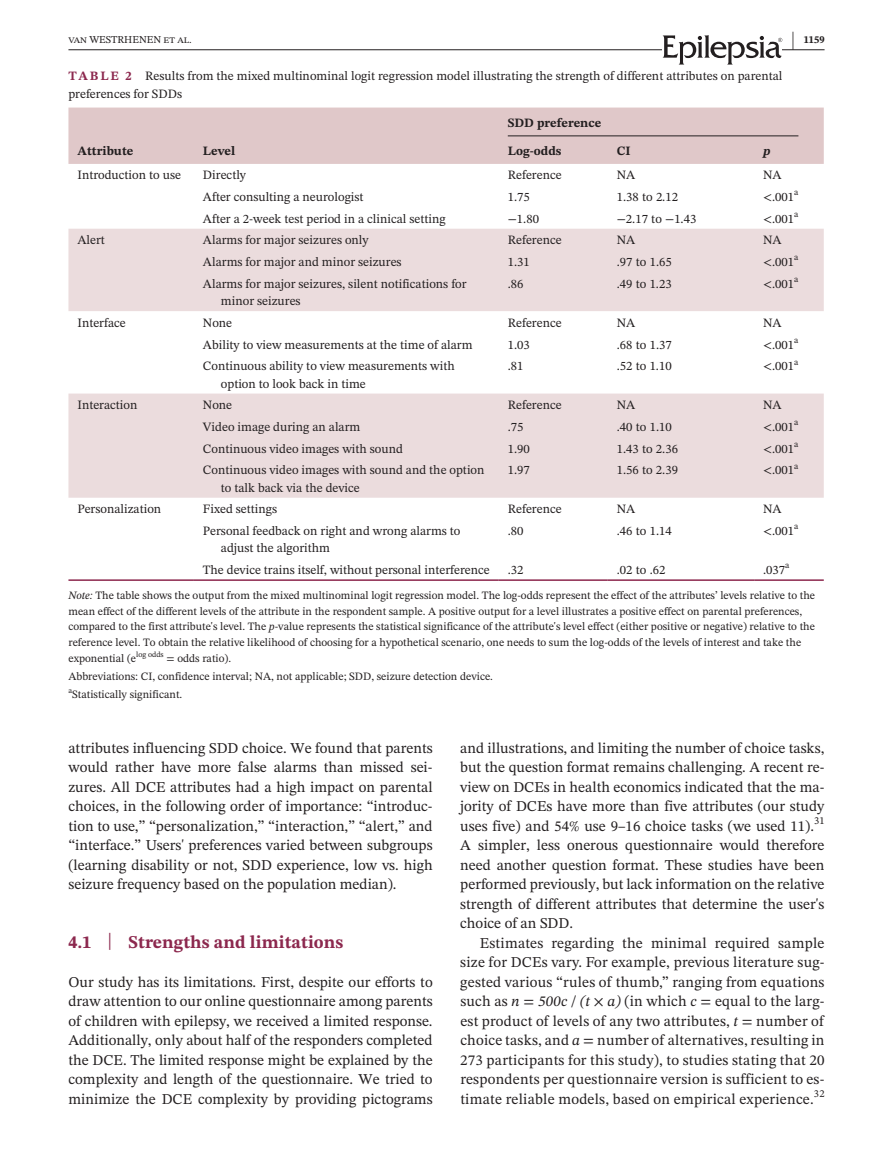
<style>
.page{position:relative;width:893px;height:1174px;background:#fff}
.page>*{position:absolute;margin:0;border:0;box-sizing:border-box;transform-origin:0 0}
.t1{font:700 21px "STIX Two Text";color:#231f20;scale:.42 1}
.t2{font:700 18px "STIX Two Text";color:#8c284e}
.t3{font:15px/19.5px "STIX Two Text";color:#231f20;text-align:justify}
.t4{font:12.75px/17.2px "STIX Two Text";color:#231f20}
.t5{font:700 12.75px "STIX Two Text";color:#231f20}
.t6{font:italic 700 12.75px "STIX Two Text";color:#231f20}
.t7{font:11.25px/15.8px "STIX Two Text";color:#231f20}
.t8{font:10.5px "STIX Two Text";color:#231f20}
.t9{font:700 10.5px "STIX Two Text";color:#231f20}
.t10{font:8.85px "STIX Two Text";color:#231f20}
.t11{font:7.8px "STIX Two Text";color:#231f20}
.s1{font-weight:700;color:#8c284e}
.s2{font-style:italic}
.s3{font-weight:400;font-size:23.7px}
</style>
<div class="page">
<hr style="left:68px;top:49px;width:756px;height:1px;background:#231f20">
<svg style="left:663px;top:35px;width:119px;height:30px"></svg>
<div style="left:68px;top:108px;width:756px;height:56px;background:#e0c8c9"></div>
<svg style="left:68px;top:229px;width:756px;height:269px;fill:#ebdcdd"></svg>
<hr style="left:68px;top:579px;width:126px;height:2px;background:#8c284e">
<hr style="left:194px;top:579px;width:305px;height:2px;background:#8c284e">
<hr style="left:499px;top:579px;width:109px;height:2px;background:#8c284e">
<hr style="left:608px;top:579px;width:146px;height:2px;background:#8c284e">
<hr style="left:754px;top:579px;width:70px;height:2px;background:#8c284e">
<hr style="left:508px;top:135px;width:290px;height:1px;background:#231f20">
<h1 class="t1" style="left:792px;top:24px;width:8px">|</h1>
<p class="t8" style="left:68px;top:32px;width:125px">van WESTRHENEN et al.</p>
<p class="t9" style="left:804px;top:32px;width:22px">1159</p>
<p class="t4" style="left:68px;top:66px;width:716px;line-height:18px"><span class="s1">TABLE 2</span> Results from the mixed multinominal logit regression model illustrating the strength of different attributes on parental preferences for SDDs</p>
<p class="t5" style="left:77px;top:141px;width:57px">Attribute</p>
<p class="t5" style="left:203px;top:141px;width:34px">Level</p>
<p class="t5" style="left:508px;top:113px;width:95px">SDD preference</p>
<p class="t5" style="left:508px;top:141px;width:55px">Log-odds</p>
<p class="t5" style="left:617px;top:141px;width:15px">CI</p>
<p class="t6" style="left:763px;top:141px;width:9px">p</p>
<p class="t4" style="left:77px;top:166px;width:105px">Introduction to use</p>
<p class="t4" style="left:203px;top:166px;width:45px">Directly</p>
<p class="t4" style="left:508px;top:166px;width:55px">Reference</p>
<p class="t4" style="left:617px;top:166px;width:20px">NA</p>
<p class="t4" style="left:763px;top:166px;width:20px">NA</p>
<p class="t4" style="left:203px;top:188px;width:162px">After consulting a neurologist</p>
<p class="t4" style="left:508px;top:188px;width:24px">1.75</p>
<p class="t4" style="left:617px;top:188px;width:63px">1.38 to 2.12</p>
<p class="t4" style="left:763px;top:188px;width:33px">&lt;.001</p>
<p class="t10" style="left:794px;top:186px;width:6px">a</p>
<p class="t4" style="left:203px;top:210px;width:244px">After a 2-week test period in a clinical setting</p>
<p class="t4" style="left:508px;top:210px;width:33px">−1.80</p>
<p class="t4" style="left:617px;top:210px;width:81px">−2.17 to −1.43</p>
<p class="t4" style="left:763px;top:210px;width:33px">&lt;.001</p>
<p class="t10" style="left:794px;top:208px;width:6px">a</p>
<p class="t4" style="left:77px;top:231px;width:29px">Alert</p>
<p class="t4" style="left:203px;top:231px;width:167px">Alarms for major seizures only</p>
<p class="t4" style="left:508px;top:231px;width:55px">Reference</p>
<p class="t4" style="left:617px;top:231px;width:20px">NA</p>
<p class="t4" style="left:763px;top:231px;width:20px">NA</p>
<p class="t4" style="left:203px;top:253px;width:200px">Alarms for major and minor seizures</p>
<p class="t4" style="left:508px;top:253px;width:24px">1.31</p>
<p class="t4" style="left:617px;top:253px;width:56px">.97 to 1.65</p>
<p class="t4" style="left:763px;top:253px;width:37px">&lt;.001<sup>a</sup></p>
<p class="t4" style="left:221px;top:275px;width:247px;text-indent:-18px">Alarms for major seizures, silent notifications for minor seizures</p>
<p class="t4" style="left:508px;top:275px;width:17px">.86</p>
<p class="t4" style="left:617px;top:275px;width:56px">.49 to 1.23</p>
<p class="t4" style="left:763px;top:275px;width:33px">&lt;.001</p>
<p class="t10" style="left:794px;top:273px;width:6px">a</p>
<p class="t4" style="left:77px;top:314px;width:50px">Interface</p>
<p class="t4" style="left:203px;top:314px;width:31px">None</p>
<p class="t4" style="left:508px;top:314px;width:55px">Reference</p>
<p class="t4" style="left:617px;top:314px;width:20px">NA</p>
<p class="t4" style="left:763px;top:314px;width:20px">NA</p>
<p class="t4" style="left:203px;top:336px;width:271px">Ability to view measurements at the time of alarm</p>
<p class="t4" style="left:508px;top:336px;width:24px">1.03</p>
<p class="t4" style="left:617px;top:336px;width:56px">.68 to 1.37</p>
<p class="t4" style="left:763px;top:336px;width:37px">&lt;.001<sup>a</sup></p>
<p class="t4" style="left:221px;top:357px;width:235px;text-indent:-18px">Continuous ability to view measurements with option to look back in time</p>
<p class="t4" style="left:508px;top:357px;width:17px">.81</p>
<p class="t4" style="left:617px;top:357px;width:56px">.52 to 1.10</p>
<p class="t4" style="left:763px;top:357px;width:33px">&lt;.001</p>
<p class="t10" style="left:794px;top:355px;width:6px">a</p>
<p class="t4" style="left:77px;top:396px;width:62px">Interaction</p>
<p class="t4" style="left:203px;top:396px;width:31px">None</p>
<p class="t4" style="left:508px;top:396px;width:55px">Reference</p>
<p class="t4" style="left:617px;top:396px;width:20px">NA</p>
<p class="t4" style="left:763px;top:396px;width:20px">NA</p>
<p class="t4" style="left:203px;top:418px;width:159px">Video image during an alarm</p>
<p class="t4" style="left:508px;top:418px;width:17px">.75</p>
<p class="t4" style="left:617px;top:418px;width:56px">.40 to 1.10</p>
<p class="t4" style="left:763px;top:418px;width:37px">&lt;.001<sup>a</sup></p>
<p class="t4" style="left:203px;top:440px;width:202px">Continuous video images with sound</p>
<p class="t4" style="left:508px;top:440px;width:24px">1.90</p>
<p class="t4" style="left:617px;top:440px;width:63px">1.43 to 2.36</p>
<p class="t4" style="left:763px;top:440px;width:33px">&lt;.001</p>
<p class="t10" style="left:794px;top:438px;width:6px">a</p>
<p class="t4" style="left:221px;top:461px;width:265px;text-indent:-18px">Continuous video images with sound and the option to talk back via the device</p>
<p class="t4" style="left:508px;top:461px;width:24px">1.97</p>
<p class="t4" style="left:617px;top:461px;width:63px">1.56 to 2.39</p>
<p class="t4" style="left:763px;top:461px;width:33px">&lt;.001</p>
<p class="t10" style="left:794px;top:459px;width:6px">a</p>
<p class="t4" style="left:77px;top:500px;width:85px">Personalization</p>
<p class="t4" style="left:203px;top:500px;width:76px">Fixed settings</p>
<p class="t4" style="left:508px;top:500px;width:55px">Reference</p>
<p class="t4" style="left:617px;top:500px;width:20px">NA</p>
<p class="t4" style="left:763px;top:500px;width:20px">NA</p>
<p class="t4" style="left:221px;top:522px;width:241px;text-indent:-18px">Personal feedback on right and wrong alarms to adjust the algorithm</p>
<p class="t4" style="left:508px;top:522px;width:17px">.80</p>
<p class="t4" style="left:617px;top:522px;width:56px">.46 to 1.14</p>
<p class="t4" style="left:763px;top:522px;width:37px">&lt;.001<sup>a</sup></p>
<p class="t4" style="left:203px;top:561px;width:288px">The device trains itself, without personal interference</p>
<p class="t4" style="left:508px;top:561px;width:17px">.32</p>
<p class="t4" style="left:617px;top:561px;width:50px">.02 to .62</p>
<p class="t4" style="left:763px;top:561px;width:28px">.037<sup>a</sup></p>
<p class="t7" style="left:68px;top:587px;width:748px"><span class="s2">Note:</span> The table shows the output from the mixed multinominal logit regression model. The log-odds represent the effect of the attributes’ levels relative to the mean effect of the different levels of the attribute in the respondent sample. A positive output for a level illustrates a positive effect on parental preferences, compared to the first attribute's level. The <span class="s2">p</span>-value represents the statistical significance of the attribute's level effect (either positive or negative) relative to the reference level. To obtain the relative likelihood of choosing for a hypothetical scenario, one needs to sum the log-odds of the levels of interest and take the exponential (e</p>
<p class="t11" style="left:136px;top:648px;width:29px">log odds</p>
<p class="t7" style="left:68px;top:649px;width:426px;line-height:18px;text-indent:98px">= odds ratio).<br>Abbreviations: CI, confidence interval; NA, not applicable; SDD, seizure detection device.</p>
<p class="t11" style="left:68px;top:684px;width:5px">a</p>
<p class="t7" style="left:72px;top:686px;width:112px">Statistically significant.</p>
<p class="t3" style="left:68px;top:738px;width:366px">attributes influencing SDD choice. We found that parents would rather have more false alarms than missed sei&shy;zures. All DCE attributes had a high impact on parental choices, in the following order of importance: “introduc&shy;tion to use,” “personalization,” “interaction,” “alert,” and “interface.” Users' preferences varied between subgroups (learning disability or not, SDD experience, low vs. high seizure frequency based on the population median).</p>
<p class="t2" style="left:68px;top:929px;width:276px">4.1 <span class="s3">|</span> Strengths and limitations</p>
<p class="t3" style="left:68px;top:972px;width:366px">Our study has its limitations. First, despite our efforts to draw attention to our online questionnaire among parents of children with epilepsy, we received a limited response.<br>Additionally, only about half of the responders completed the DCE. The limited response might be explained by the complexity and length of the questionnaire. We tried to minimize the DCE complexity by providing pictograms</p>
<p class="t3" style="left:460px;top:738px;width:366px">and illustrations, and limiting the number of choice tasks, but the question format remains challenging. A recent re&shy;view on DCEs in health economics indicated that the ma&shy;jority of DCEs have more than five attributes (our study uses five) and 54% use 9–16 choice tasks (we used 11).</p>
<p class="t8" style="left:814px;top:813px;width:12px">31</p>
<p class="t3" style="left:460px;top:835px;width:366px">A simpler, less onerous questionnaire would therefore need another question format. These studies have been performed previously, but lack information on the relative strength of different attributes that determine the user's choice of an SDD.</p>
<p class="t3" style="left:460px;top:933px;width:366px;text-indent:20px">Estimates regarding the minimal required sample size for DCEs vary. For example, previous literature sug&shy;gested various “rules of thumb,” ranging from equations such as <span class="s2">n</span> = <span class="s2">500c</span> / <span class="s2">(t × a)</span> (in which <span class="s2">c</span> = equal to the larg&shy;est product of levels of any two attributes, <span class="s2">t</span> = number of choice tasks, and <span class="s2">a</span> = number of alternatives, resulting in 273 participants for this study), to studies stating that 20 respondents per questionnaire version is sufficient to es&shy;timate reliable models, based on empirical experience.</p>
<p class="t8" style="left:814px;top:1086px;width:12px">32</p>
</div>
